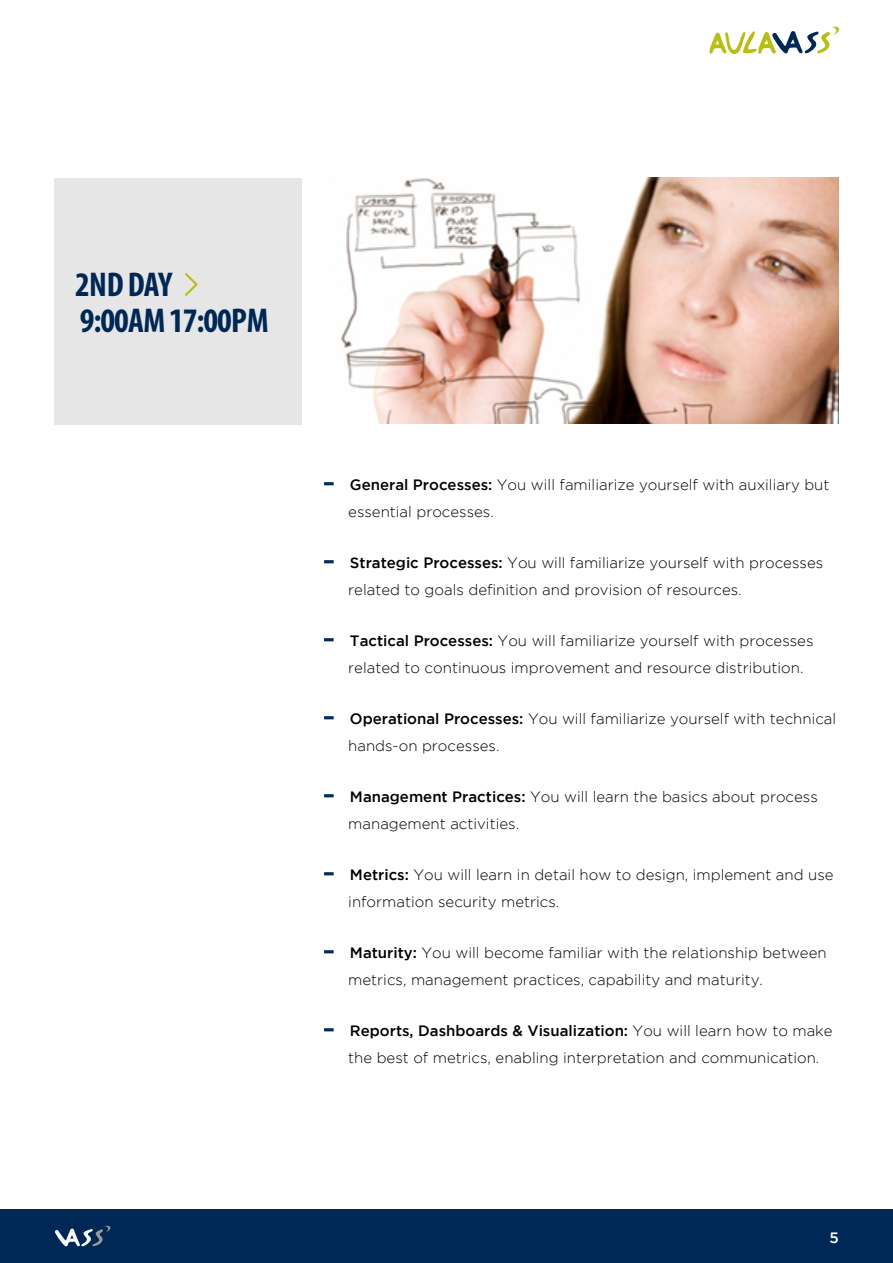
<style>
.page{position:relative;width:893px;height:1263px;background:#fff}
.page>*{position:absolute;margin:0;border:0;box-sizing:border-box;transform-origin:0 0}
.t1{font:700 condensed 34.5px/36px "Myriad Pro";letter-spacing:-.02em;color:#002856}
.t2{font:300 15px/27px "Gotham";color:#000}
.t3{font:500 15px "Gotham";color:#fff}
.s1{font-size:30px;color:#002856}
.s2{font-weight:500}
</style>
<div class="page">
<div style="left:0;top:1209px;width:893px;height:54px;background:#002856"></div>
<svg style="left:709px;top:26px;width:130px;height:28px"></svg>
<svg style="left:55px;top:1225px;width:56px;height:21px"></svg>
<svg style="left:324px;top:482px;width:10px;height:3px"></svg>
<svg style="left:324px;top:560px;width:10px;height:3px"></svg>
<svg style="left:324px;top:638px;width:10px;height:3px"></svg>
<svg style="left:324px;top:716px;width:10px;height:3px"></svg>
<svg style="left:324px;top:794px;width:10px;height:3px"></svg>
<svg style="left:324px;top:872px;width:10px;height:3px"></svg>
<svg style="left:324px;top:950px;width:10px;height:3px"></svg>
<svg style="left:324px;top:1028px;width:10px;height:3px"></svg>
<div style="left:54px;top:178px;width:247px;height:246px;background:#e6e6e6"></div>
<svg style="left:185px;top:273px;width:13px;height:23px"></svg>
<img style="left:341px;top:178px;width:498px;height:246px">
<h1 class="t1" style="left:75px;top:266px;width:195px">2ND DAY<br>9:00AM 17:00PM</h1>
<p class="t2" style="left:348px;top:471px;width:483px;text-indent:-26px"><span class="s1">-</span> <span class="s2">General Processes:</span> You will familiarize yourself with auxiliary but essential processes.</p>
<p class="t2" style="left:348px;top:549px;width:476px;text-indent:-26px"><span class="s1">-</span> <span class="s2">Strategic Processes:</span> You will familiarize yourself with processes related to goals definition and provision of resources.</p>
<p class="t2" style="left:348px;top:627px;width:467px;text-indent:-26px"><span class="s1">-</span> <span class="s2">Tactical Processes:</span> You will familiarize yourself with processes related to continuous improvement and resource distribution.</p>
<p class="t2" style="left:348px;top:705px;width:489px;text-indent:-26px"><span class="s1">-</span> <span class="s2">Operational Processes:</span> You will familiarize yourself with technical hands-on processes.</p>
<p class="t2" style="left:348px;top:783px;width:471px;text-indent:-26px"><span class="s1">-</span> <span class="s2">Management Practices:</span> You will learn the basics about process management activities.</p>
<p class="t2" style="left:348px;top:861px;width:487px;text-indent:-26px"><span class="s1">-</span> <span class="s2">Metrics:</span> You will learn in detail how to design, implement and use information security metrics.</p>
<p class="t2" style="left:348px;top:939px;width:480px;text-indent:-26px"><span class="s1">-</span> <span class="s2">Maturity:</span> You will become familiar with the relationship between metrics, management practices, capability and maturity.</p>
<p class="t2" style="left:348px;top:1017px;width:486px;text-indent:-26px"><span class="s1">-</span> <span class="s2">Reports, Dashboards &amp; Visualization:</span> You will learn how to make the best of metrics, enabling interpretation and communication.</p>
<p class="t3" style="left:829px;top:1229px;width:11px">5</p>
</div>
